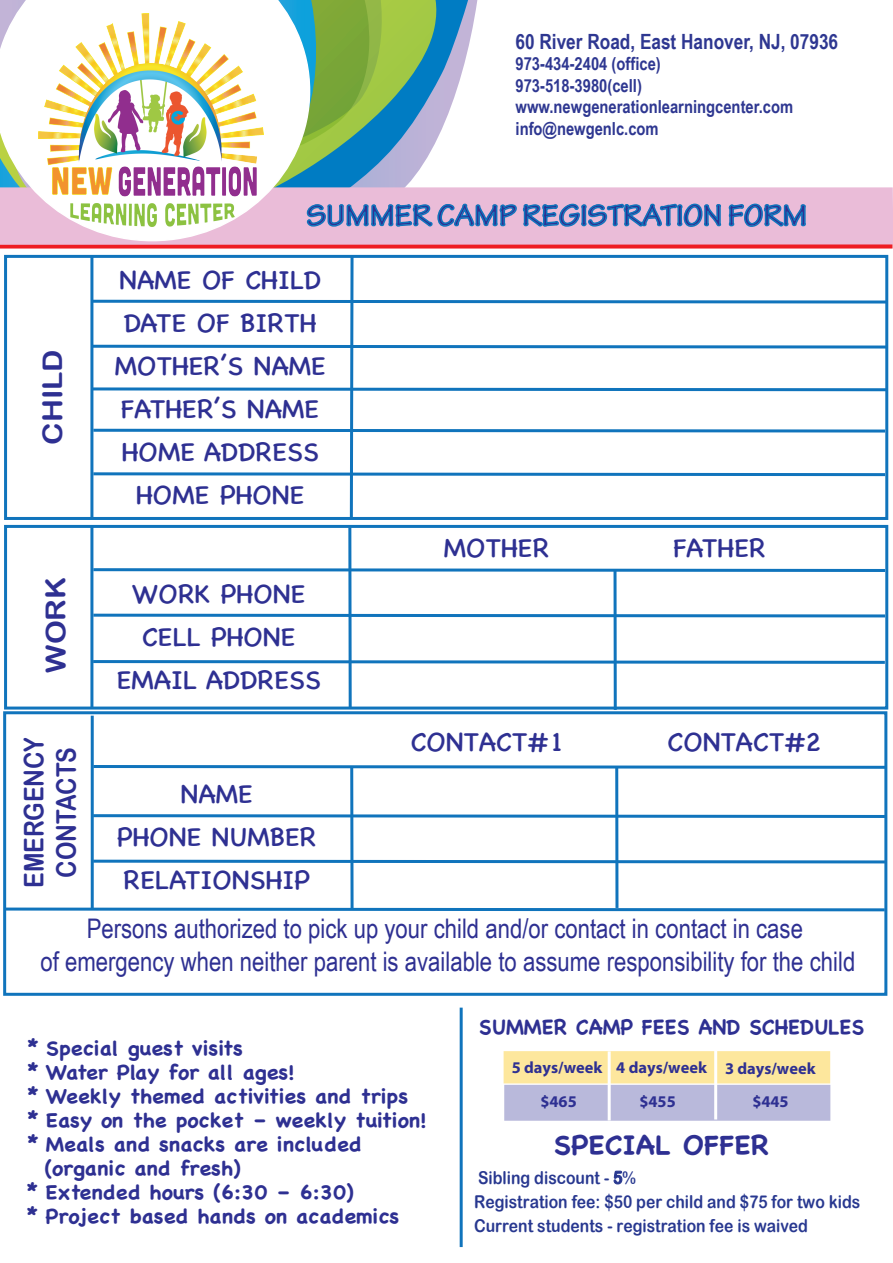
<style>
.page{position:relative;width:893px;height:1263px;background:#fff}
.page>*{position:absolute;margin:0;border:0;box-sizing:border-box;transform-origin:0 0}
.t1{font:700 31.5px "Tekton Pro";color:#2e3092}
.t2{font:27px/42.9px "Chalkboard SE";color:#2e3092;text-align:center}
.t3{font:27px/32.4px "Arial Narrow";color:#2e3092;text-align:center}
.t4{font:27px/32.4px "Arial Rounded MT Bold";color:#2e3092;text-align:center;scale:.87 1}
.t5{font:700 27px "Chalkboard";color:#2e3092;scale:1.07 1}
.t6{font:27px "Arial Rounded MT Bold";color:#2e3092;scale:1.12 1}
.t7{font:700 21px "Arial Narrow";color:#2e3791}
.t8{font:700 21px "Chalkboard";color:#2e3092}
.t9{font:700 20.1px "Chalkboard";color:#2e3092;scale:1.07 1}
.t10{font:700 18px/21.6px "Arial Narrow";color:#2e3791}
.t11{font:700 18px "Arial Narrow";color:#2e3791}
.t12{font:17.7px/24px "Arial Rounded MT Bold";color:#283890;scale:.89 1}
.t13{font:700 16.35px/34px "Myriad Pro";color:#2e3092}
.s1{font-style:inherit}
</style>
<div class="page">
<div style="left:4px;top:525px;width:884px;height:184px;border:3px solid #1074bc"></div>
<div style="left:3px;top:711px;width:884px;height:285px;border:3px solid #1074bc"></div>
<hr style="left:90px;top:527px;width:3px;height:181px;background:#1074bc">
<hr style="left:91px;top:716px;width:3px;height:193px;background:#1074bc">
<svg style="left:90px;top:567px;width:798px;height:6px"></svg>
<svg style="left:90px;top:612px;width:798px;height:7px"></svg>
<svg style="left:90px;top:658px;width:798px;height:7px"></svg>
<svg style="left:90px;top:763px;width:798px;height:7px"></svg>
<svg style="left:348px;top:527px;width:4px;height:181px"></svg>
<hr style="left:615px;top:767px;width:3px;height:141px;background:#1074bc">
<svg style="left:90px;top:813px;width:798px;height:6px"></svg>
<svg style="left:90px;top:858px;width:798px;height:7px"></svg>
<svg style="left:3px;top:906px;width:885px;height:7px"></svg>
<svg style="left:350px;top:767px;width:4px;height:142px"></svg>
<svg style="left:89px;top:0;width:804px;height:520px"></svg>
<svg style="left:0;top:0;width:310px;height:241px"></svg>
<img style="left:38px;top:13px;width:226px;height:214px">
<svg style="left:613px;top:569px;width:4px;height:141px"></svg>
<hr style="left:460px;top:1007px;width:3px;height:240px;background:#1074bc">
<svg style="left:504px;top:1051px;width:326px;height:70px;background:#dad0bf"></svg>
<svg style="left:607px;top:1051px;width:5px;height:69px"></svg>
<svg style="left:713px;top:1051px;width:5px;height:68px"></svg>
<p class="t7" style="left:516px;top:25px;width:324px">60 River Road, East Hanover, NJ, 07936</p>
<p class="t10" style="left:516px;top:52px;width:147px">973-434-2404 (office)</p>
<p class="t11" style="left:516px;top:72px;width:128px">973-518-3980(cell)</p>
<p class="t10" style="left:516px;top:95px;width:279px">www.newgenerationlearningcenter.com info@newgenlc.com</p>
<h2 class="t6" style="left:37px;top:445px;width:87px;rotate:-90deg">CHILD</h2>
<h2 class="t6" style="left:40px;top:673px;width:88px;rotate:-90deg">WORK</h2>
<h1 class="t1" style="left:306px;top:197px;width:502px">SUMMER CAMP REGISTRATION FORM</h1>
<h2 class="t2" style="left:115px;top:257px;width:213px">NAME OF CHILD<br>DATE OF BIRTH<br>MOTHER’S NAME<br>FATHER’S NAME<br>HOME ADDRESS<br>HOME PHONE</h2>
<h2 class="t2" style="left:117px;top:571px;width:206px">WORK PHONE<br>CELL PHONE<br>EMAIL ADDRESS</h2>
<h2 class="t2" style="left:444px;top:524px;width:107px">MOTHER</h2>
<h2 class="t2" style="left:673px;top:524px;width:94px">FATHER</h2>
<h2 class="t2" style="left:411px;top:719px;width:155px">CONTACT#1</h2>
<h2 class="t2" style="left:668px;top:719px;width:155px">CONTACT#2</h2>
<h2 class="t4" style="left:17px;top:888px;width:175px;rotate:-90deg">EMERGENCY<br>CONTACTS</h2>
<h2 class="t2" style="left:117px;top:771px;width:201px">NAME<br>PHONE NUMBER<br>RELATIONSHIP</h2>
<h2 class="t3" style="left:41px;top:911px;width:816px">Persons authorized to pick up your child and/or contact in contact in case<br>of emergency when neither parent is available to assume responsibility for the child</h2>
<p class="t9" style="left:27px;top:1036px;width:203px">* Special guest visits</p>
<p class="t9" style="left:27px;top:1060px;width:252px">* Water Play for all ages!</p>
<p class="t9" style="left:27px;top:1084px;width:358px">* Weekly themed activities <span class="s1">and trips</span></p>
<p class="t9" style="left:27px;top:1108px;width:375px">* Easy on the pocket – weekly tuition!</p>
<p class="t9" style="left:27px;top:1132px;width:314px">* Meals and snacks are included</p>
<p class="t9" style="left:44px;top:1156px;width:185px">(organic and fresh)</p>
<p class="t9" style="left:27px;top:1180px;width:307px">* Extended hours (6:30 – 6:30)</p>
<p class="t9" style="left:27px;top:1204px;width:350px">* Project based hands on academics</p>
<p class="t8" style="left:479px;top:1014px;width:387px">SUMMER CAMP FEES AND SCHEDULES</p>
<p class="t13" style="left:540px;top:1049px;width:277px;text-indent:-29px">5 days/week 4 days/week 3 days/week $465</p>
<p class="t13" style="left:639px;top:1083px;width:38px">$455</p>
<p class="t13" style="left:752px;top:1083px;width:38px">$445</p>
<h2 class="t5" style="left:553px;top:1129px;width:204px">SPECIAL OFFER</h2>
<p class="t12" style="left:474px;top:1165px;width:435px">Sibling discount - 5%<br>Registration fee: $50 per child and $75 for two kids<br>Current students - registration fee is waived</p>
</div>
